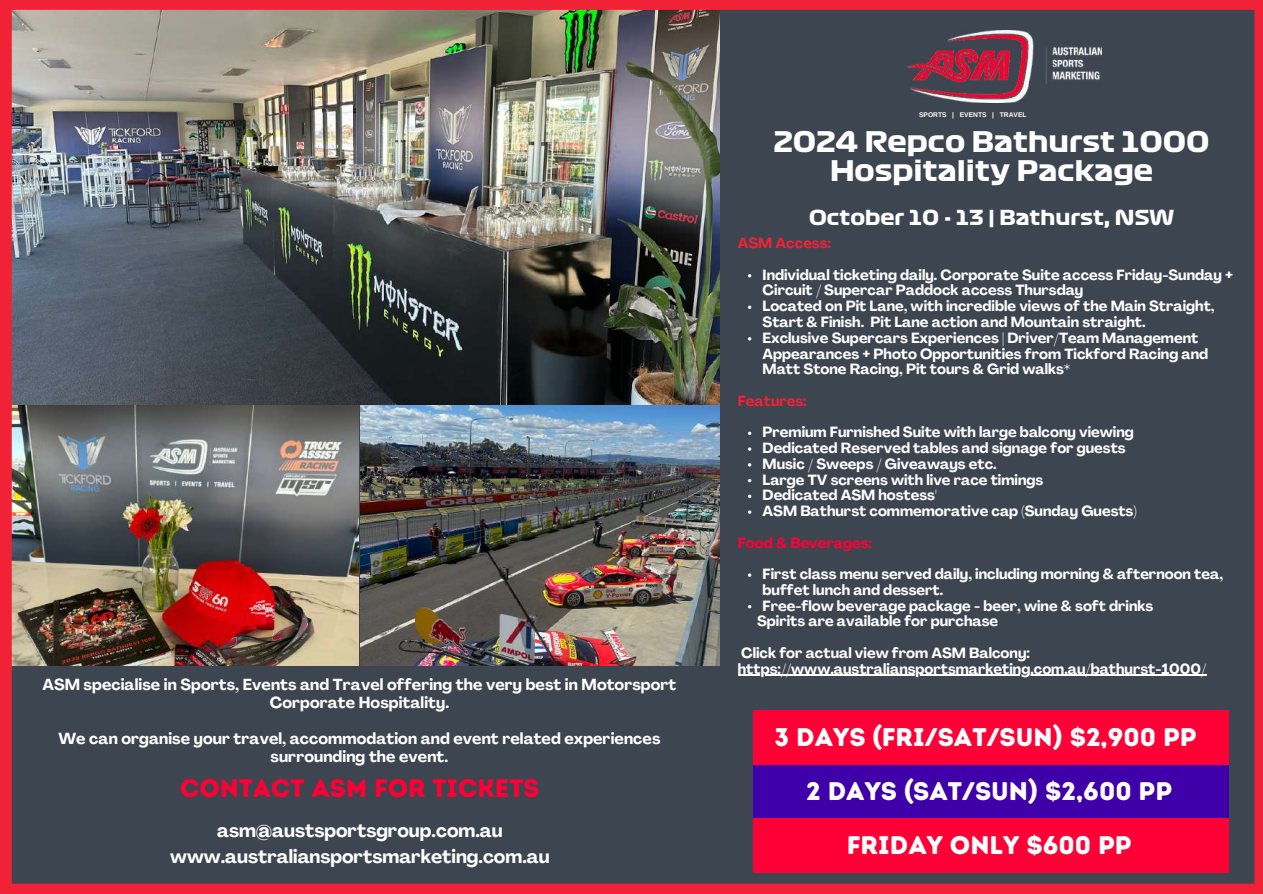
<style>
.page{position:relative;width:1263px;height:894px;background:#fff}
.page>*{position:absolute;margin:0;border:0;box-sizing:border-box;transform-origin:0 0}
.t1{font:27.75px/29.2px "Formula 1 Display Bold";color:#fff;text-align:center}
.t2{font:25.5px/54px "Intro Rust Base";color:#fff;text-align:center}
.t3{font:25.35px "Intro Rust Base";color:#fe0035}
.t4{font:20.25px "Formula 1 Display Bold";color:#fff}
.t5{font:700 18.75px/25.8px "Agrandir";color:#fff;text-align:center}
.t6{font:700 15.75px/18px "Agrandir";letter-spacing:.005em;color:#fff;text-align:center}
.t7{font:700 14.55px/15.8px "Agrandir";color:#fff}
.t8{font:700 14.55px "Agrandir";color:#f12236}
.t9{font:700 14.55px "Agrandir";color:#fe0035}
.t10{font:700 6.75px "Arimo";color:#fff}
</style>
<div class="page">
<img style="left:0;top:0;width:1263px;height:893px">
<p class="t6" style="left:42px;top:677px;width:635px">ASM specialise in Sports, Events and Travel offering the very best in Motorsport<br>Corporate Hospitality.</p>
<p class="t6" style="left:58px;top:731px;width:603px">We can organise your travel, accommodation and event related experiences surrounding the event.</p>
<h3 class="t3" style="left:180px;top:773px;width:361px">CONTACT ASM FOR TICKETS</h3>
<p class="t5" style="left:170px;top:819px;width:381px">asm@austsportsgroup.com.au www.australiansportsmarketing.com.au</p>
<p class="t10" style="left:919px;top:110px;width:109px">SPORTS | EVENTS | TRAVEL</p>
<h1 class="t1" style="left:774px;top:128px;width:437px">2024 Repco Bathurst 1000<br>Hospitality Package</h1>
<h3 class="t4" style="left:809px;top:208px;width:367px">October 10 - 13 | Bathurst, NSW</h3>
<p class="t8" style="left:738px;top:237px;width:95px">ASM Access:</p>
<p class="t7" style="left:763px;top:268px;width:472px">Individual ticketing daily. Corporate Suite access Friday-Sunday + Circuit / Supercar Paddock access Thursday<br>Located on Pit Lane, with incredible views of the Main Straight, Start &amp; Finish. Pit Lane action and Mountain straight.<br>Exclusive Supercars Experiences | Driver/Team Management Appearances + Photo Opportunities from Tickford Racing and Matt Stone Racing, Pit tours &amp; Grid walks*</p>
<p class="t8" style="left:738px;top:395px;width:70px">Features:</p>
<p class="t7" style="left:763px;top:425px;width:376px">Premium Furnished Suite with large balcony viewing Dedicated Reserved tables and signage for guests Music / Sweeps / Giveaways etc.<br>Large TV screens with live race timings<br>Dedicated ASM hostess'<br>ASM Bathurst commemorative cap (Sunday Guests)</p>
<p class="t9" style="left:738px;top:536px;width:136px">Food &amp; Beverages:</p>
<p class="t7" style="left:763px;top:567px;width:462px">First class menu served daily, including morning &amp; afternoon tea, buffet lunch and dessert.<br>Free-flow beverage package - beer, wine &amp; soft drinks</p>
<p class="t7" style="left:741px;top:606px;width:290px;line-height:31.5px;text-indent:16px">Spirits are available for purchase<br>Click for actual view from ASM Balcony:</p>
<p class="t7" style="left:738px;top:662px;width:470px">https://www.australiansportsmarketing.com.au/bathurst-1000/</p>
<h2 class="t2" style="left:775px;top:710px;width:424px">3 DAYS (FRI/SAT/SUN) $2,900 PP</h2>
<h2 class="t2" style="left:806px;top:764px;width:368px">2 DAYS (SAT/SUN) $2,600 PP<br>FRIDAY ONLY $600 PP</h2>
</div>
